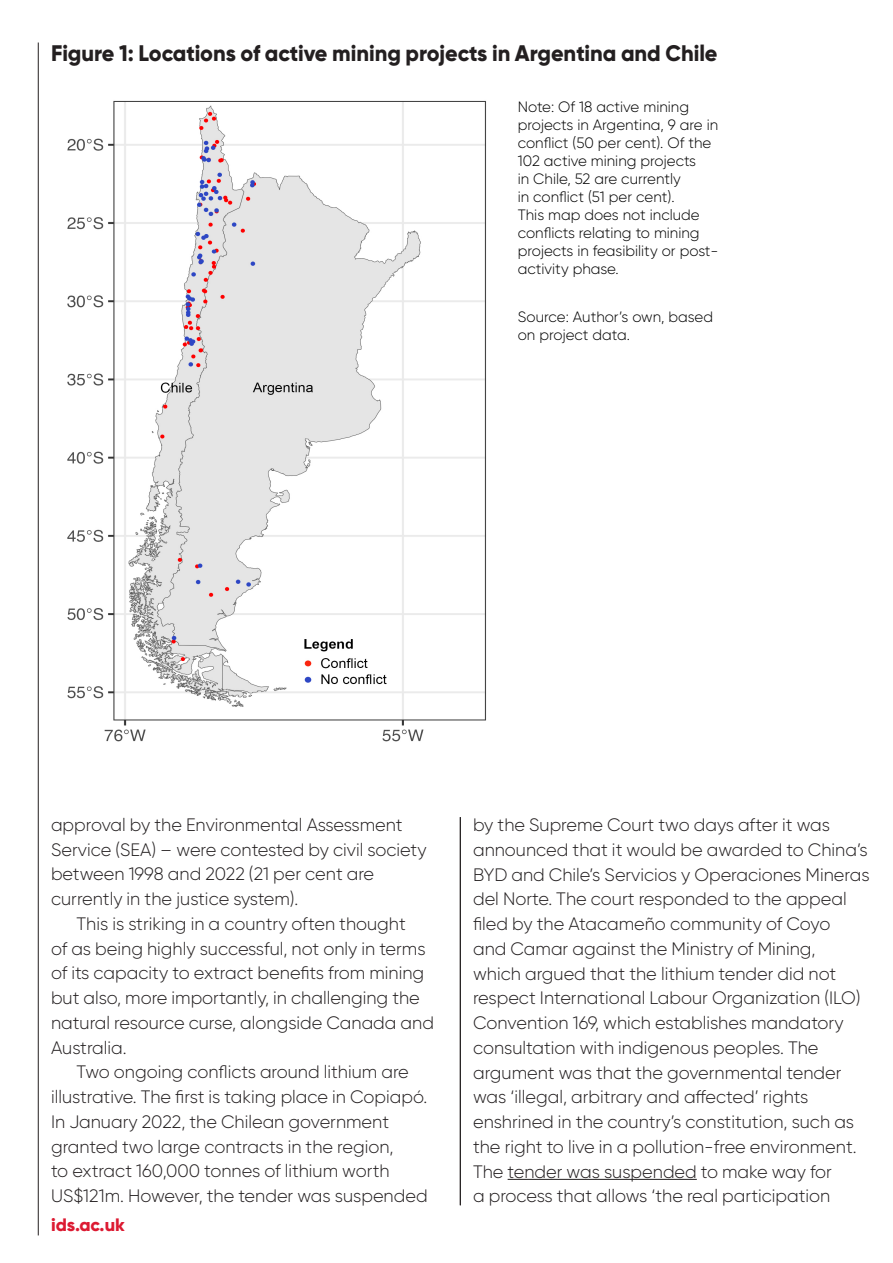
<style>
.page{position:relative;width:893px;height:1263px;background:#fff}
.page>*{position:absolute;margin:0;border:0;box-sizing:border-box;transform-origin:0 0}
.t1{font:800 22.5px "Gilroy";color:#231f20}
.B_Body__indented__Extra_leading__185{font:300 18px/24.8px "Gilroy";color:#231f20}
.B_Footer_URL__red{font:800 18px "Gilroy";color:#dc1a32}
.t2{font:300 15px/18px "Gilroy";color:#000}
</style>
<div class="page">
<hr style="left:38px;top:43px;width:1px;height:1192px;background:#231f20">
<hr style="left:508px;top:1179px;width:189px;height:1px;background:#231f20">
<hr style="left:460px;top:817px;width:1px;height:388px;background:#231f20">
<img style="left:67px;top:100px;width:419px;height:642px">
<p class="t1" style="left:51px;top:38px;width:668px">Figure 1: Locations of active mining projects in Argentina and Chile</p>
<p class="t2" style="left:518px;top:97px;width:202px">Note: Of 18 active mining projects in Argentina, 9 are in conflict (50 per cent). Of the<br>102 active mining projects<br>in Chile, 52 are currently<br>in conflict (51 per cent).<br>This map does not include conflicts relating to mining projects in feasibility or post&shy;activity phase.</p>
<p class="t2" style="left:518px;top:307px;width:197px">Source: Author’s own, based on project data.</p>
<p class="B_Body__indented__Extra_leading__185" style="left:51px;top:812px;width:377px">approval by the Environmental Assessment Service (SEA) – were contested by civil society between 1998 and 2022 (21 per cent are currently in the justice system).</p>
<p class="B_Body__indented__Extra_leading__185" style="left:51px;top:911px;width:384px;text-indent:26px">This is striking in a country often thought<br>of as being highly successful, not only in terms of its capacity to extract benefits from mining but also, more importantly, in challenging the natural resource curse, alongside Canada and Australia.</p>
<p class="B_Body__indented__Extra_leading__185" style="left:51px;top:1059px;width:378px;text-indent:26px">Two ongoing conflicts around lithium are illustrative. The first is taking place in Copiapó.<br>In January 2022, the Chilean government granted two large contracts in the region,<br>to extract 160,000 tonnes of lithium worth US$121m. However, the tender was suspended</p>
<p class="B_Footer_URL__red" style="left:51px;top:1213px;width:75px">ids.ac.uk</p>
<p class="B_Body__indented__Extra_leading__185" style="left:473px;top:812px;width:398px">by the Supreme Court two days after it was announced that it would be awarded to China’s BYD and Chile’s Servicios y Operaciones Mineras del Norte. The court responded to the appeal filed by the Atacameño community of Coyo<br>and Camar against the Ministry of Mining,<br>which argued that the lithium tender did not respect International Labour Organization (ILO)<br>Convention 169, which establishes mandatory consultation with indigenous peoples. The argument was that the governmental tender was ‘illegal, arbitrary and affected’ rights enshrined in the country’s constitution, such as the right to live in a pollution-free environment.<br>The tender was suspended to make way for<br>a process that allows ‘the real participation</p>
</div>
